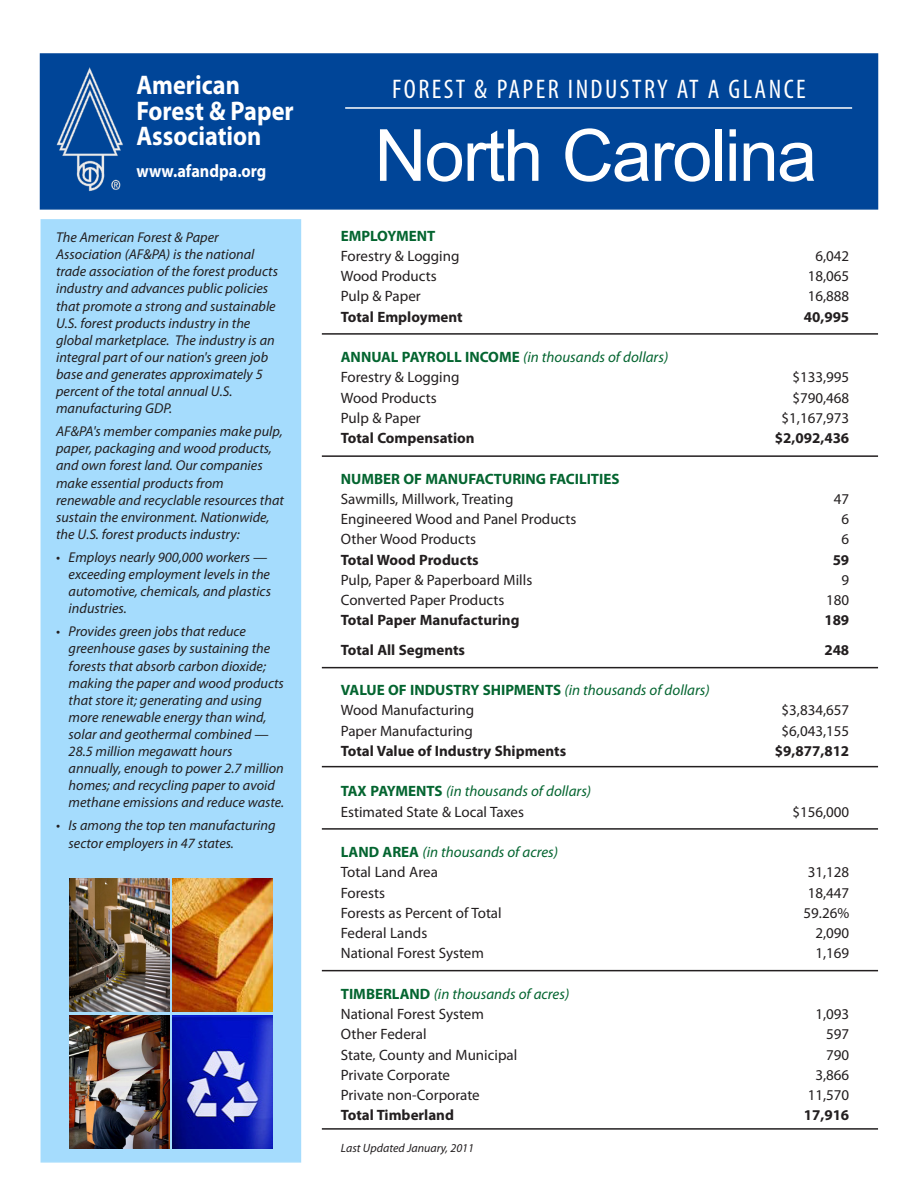
<style>
.page{position:relative;width:918px;height:1188px;background:#fff}
.page>*{position:absolute;margin:0;border:0;box-sizing:border-box;transform-origin:0 0}
.t1{font:72px "Arial";letter-spacing:-.025em;color:#fff}
.t2{font:700 27px/25.5px "Myriad Pro";color:#fff;scale:.9 1}
.t3{font:condensed 27px "Myriad Pro";letter-spacing:.09em;color:#fff}
.t4{font:700 18px "Myriad Pro";color:#fff;scale:.9 1}
.text_non_bold{font:15px "Myriad Pro";color:#231f20}
.text-_bold{font:700 15px "Myriad Pro";color:#231f20}
.t5{font:italic 15px "Myriad Pro";color:#046530}
.t6{font:700 15px "Myriad Pro";color:#046530}
.text-_bold-2{font:15px "Myriad Pro";color:#231f20}
.t7{font:italic 14.25px/17.1px "Myriad Pro";color:#231f20}
.t8{font:italic 12px "Myriad Pro";color:#231f20}
.s1{font-weight:700;font-style:normal}
.s2{font-weight:400;font-style:italic}
</style>
<div class="page">
<div style="left:40px;top:53px;width:838px;height:157px;background:#004598;border:2px solid #004598"></div>
<hr style="left:322px;top:333px;width:556px;height:2px;background:#231f20">
<hr style="left:322px;top:455px;width:556px;height:2px;background:#231f20">
<hr style="left:322px;top:667px;width:556px;height:1px;background:#231f20">
<hr style="left:322px;top:766px;width:556px;height:1px;background:#231f20">
<hr style="left:322px;top:828px;width:556px;height:2px;background:#231f20">
<hr style="left:322px;top:1128px;width:556px;height:2px;background:#231f20">
<hr style="left:345px;top:107px;width:507px;height:2px;background:#fff">
<hr style="left:322px;top:970px;width:556px;height:1px;background:#231f20">
<img style="left:56px;top:67px;width:67px;height:125px">
<div style="left:41px;top:219px;width:260px;height:944px;background:#a5dcfd"></div>
<img style="left:69px;top:879px;width:100px;height:133px">
<img style="left:69px;top:1015px;width:100px;height:133px">
<img style="left:173px;top:879px;width:100px;height:133px">
<img style="left:173px;top:1015px;width:100px;height:133px">
<p class="t2" style="left:136px;top:71px;width:117px">American</p>
<p class="t2" style="left:136px;top:97px;width:176px">Forest &amp; Paper<br>Association</p>
<p class="t4" style="left:136px;top:159px;width:146px">www.afandpa.org</p>
<p class="t7" style="left:56px;top:229px;width:223px">The American Forest &amp; Paper Association (AF&amp;PA) is the national trade association of the forest products industry and advances public policies that promote a strong and sustainable U.S. forest products industry in the global marketplace. The industry is an integral part of our nation's green job base and generates approximately 5 percent of the total annual U.S. manufacturing GDP.</p>
<p class="t7" style="left:56px;top:423px;width:229px">AF&amp;PA's member companies make pulp, paper, packaging and wood products, and own forest land. Our companies make essential products from renewable and recyclable resources that sustain the environment. Nationwide, the U.S. forest products industry:</p>
<p class="t7" style="left:69px;top:548px;width:204px;text-indent:-13px">• Employs nearly 900,000 workers — exceeding employment levels in the automotive, chemicals, and plastics industries.</p>
<p class="t7" style="left:69px;top:623px;width:217px;text-indent:-13px">• Provides green jobs that reduce greenhouse gases by sustaining the forests that absorb carbon dioxide; making the paper and wood products that store it; generating and using more renewable energy than wind, solar and geothermal combined — 28.5 million megawatt hours annually, enough to power 2.7 million homes; and recycling paper to avoid methane emissions and reduce waste.</p>
<p class="t7" style="left:69px;top:817px;width:208px;text-indent:-13px">• Is among the top ten manufacturing sector employers in 47 states.</p>
<p class="t3" style="left:392px;top:72px;width:415px">FOREST &amp; PAPER INDUSTRY AT A GLANCE</p>
<p class="t1" style="left:374px;top:108px;width:444px">North Carolina</p>
<p class="t6" style="left:341px;top:226px;width:96px">EMPLOYMENT</p>
<p class="text_non_bold" style="left:341px;top:246px;width:120px">Forestry &amp; Logging</p>
<p class="text_non_bold" style="left:815px;top:246px;width:35px">6,042</p>
<p class="text_non_bold" style="left:341px;top:267px;width:97px">Wood Products</p>
<p class="text_non_bold" style="left:808px;top:267px;width:43px">18,065</p>
<p class="text_non_bold" style="left:341px;top:287px;width:81px">Pulp &amp; Paper</p>
<p class="text_non_bold" style="left:808px;top:287px;width:43px">16,888</p>
<p class="text-_bold" style="left:341px;top:307px;width:123px">Total Employment</p>
<p class="text-_bold" style="left:804px;top:307px;width:47px">40,995</p>
<p class="t5" style="left:341px;top:348px;width:329px"><span class="s1">ANNUAL PAYROLL INCOME</span> (in thousands of dollars)</p>
<p class="text_non_bold" style="left:341px;top:368px;width:120px">Forestry &amp; Logging</p>
<p class="text_non_bold" style="left:792px;top:368px;width:58px">$133,995</p>
<p class="text_non_bold" style="left:341px;top:388px;width:97px">Wood Products</p>
<p class="text_non_bold" style="left:792px;top:388px;width:58px">$790,468</p>
<p class="text_non_bold" style="left:341px;top:408px;width:81px">Pulp &amp; Paper</p>
<p class="text_non_bold" style="left:782px;top:408px;width:69px">$1,167,973</p>
<p class="text-_bold" style="left:341px;top:428px;width:135px">Total Compensation</p>
<p class="text-_bold" style="left:775px;top:428px;width:76px">$2,092,436</p>
<p class="t6" style="left:341px;top:469px;width:280px">NUMBER OF MANUFACTURING FACILITIES</p>
<p class="text_non_bold" style="left:341px;top:489px;width:174px">Sawmills, Millwork, Treating</p>
<p class="text_non_bold" style="left:834px;top:489px;width:17px">47</p>
<p class="text_non_bold" style="left:341px;top:510px;width:237px">Engineered Wood and Panel Products</p>
<p class="text_non_bold" style="left:842px;top:510px;width:9px">6</p>
<p class="text_non_bold" style="left:341px;top:530px;width:137px">Other Wood Products</p>
<p class="text_non_bold" style="left:842px;top:530px;width:9px">6</p>
<p class="text-_bold" style="left:341px;top:550px;width:139px">Total Wood Products</p>
<p class="text-_bold" style="left:833px;top:550px;width:18px">59</p>
<p class="text-_bold-2" style="left:341px;top:570px;width:193px">Pulp, Paper &amp; Paperboard Mills</p>
<p class="text-_bold-2" style="left:842px;top:570px;width:9px">9</p>
<p class="text_non_bold" style="left:341px;top:591px;width:165px">Converted Paper Products</p>
<p class="text_non_bold" style="left:826px;top:591px;width:25px">180</p>
<p class="text-_bold" style="left:341px;top:610px;width:180px">Total Paper Manufacturing</p>
<p class="text-_bold" style="left:824px;top:610px;width:26px">189</p>
<p class="text-_bold" style="left:341px;top:640px;width:126px">Total All Segments</p>
<p class="text-_bold" style="left:824px;top:640px;width:26px">248</p>
<p class="t6" style="left:341px;top:680px;width:370px">VALUE OF INDUSTRY SHIPMENTS <span class="s2">(in thousands of dollars)</span></p>
<p class="text_non_bold" style="left:341px;top:701px;width:135px">Wood Manufacturing</p>
<p class="text_non_bold" style="left:782px;top:701px;width:69px">$3,834,657</p>
<p class="text_non_bold" style="left:341px;top:721px;width:134px">Paper Manufacturing</p>
<p class="text_non_bold" style="left:782px;top:721px;width:69px">$6,043,155</p>
<p class="text-_bold" style="left:341px;top:741px;width:227px">Total Value of Industry Shipments</p>
<p class="text-_bold" style="left:775px;top:741px;width:76px">$9,877,812</p>
<p class="t5" style="left:341px;top:782px;width:252px"><span class="s1">TAX PAYMENTS</span> (in thousands of dollars)</p>
<p class="text_non_bold" style="left:341px;top:802px;width:185px">Estimated State &amp; Local Taxes</p>
<p class="text_non_bold" style="left:792px;top:802px;width:58px">$156,000</p>
<p class="t5" style="left:341px;top:843px;width:219px"><span class="s1">LAND AREA</span> (in thousands of acres)</p>
<p class="text_non_bold" style="left:341px;top:863px;width:99px">Total Land Area</p>
<p class="text_non_bold" style="left:808px;top:863px;width:43px">31,128</p>
<p class="text_non_bold" style="left:341px;top:883px;width:46px">Forests</p>
<p class="text_non_bold" style="left:808px;top:883px;width:43px">18,447</p>
<p class="text_non_bold" style="left:341px;top:903px;width:162px">Forests as Percent of Total</p>
<p class="text_non_bold" style="left:804px;top:903px;width:47px">59.26%</p>
<p class="text_non_bold" style="left:341px;top:924px;width:88px">Federal Lands</p>
<p class="text_non_bold" style="left:815px;top:924px;width:35px">2,090</p>
<p class="text_non_bold" style="left:341px;top:944px;width:145px">National Forest System</p>
<p class="text_non_bold" style="left:815px;top:944px;width:35px">1,169</p>
<p class="t5" style="left:341px;top:984px;width:230px"><span class="s1">TIMBERLAND</span> (in thousands of acres)</p>
<p class="text_non_bold" style="left:341px;top:1005px;width:145px">National Forest System</p>
<p class="text_non_bold" style="left:815px;top:1005px;width:35px">1,093</p>
<p class="text_non_bold" style="left:341px;top:1025px;width:87px">Other Federal</p>
<p class="text_non_bold" style="left:826px;top:1025px;width:25px">597</p>
<p class="text_non_bold" style="left:341px;top:1045px;width:178px">State, County and Municipal</p>
<p class="text_non_bold" style="left:826px;top:1045px;width:25px">790</p>
<p class="text_non_bold" style="left:341px;top:1065px;width:111px">Private Corporate</p>
<p class="text_non_bold" style="left:815px;top:1065px;width:35px">3,866</p>
<p class="text_non_bold" style="left:341px;top:1086px;width:141px">Private non-Corporate</p>
<p class="text_non_bold" style="left:808px;top:1086px;width:43px">11,570</p>
<p class="text-_bold" style="left:341px;top:1105px;width:115px">Total Timberland</p>
<p class="text-_bold" style="left:804px;top:1105px;width:47px">17,916</p>
<p class="t8" style="left:341px;top:1140px;width:135px">Last Updated January, 2011</p>
</div>
